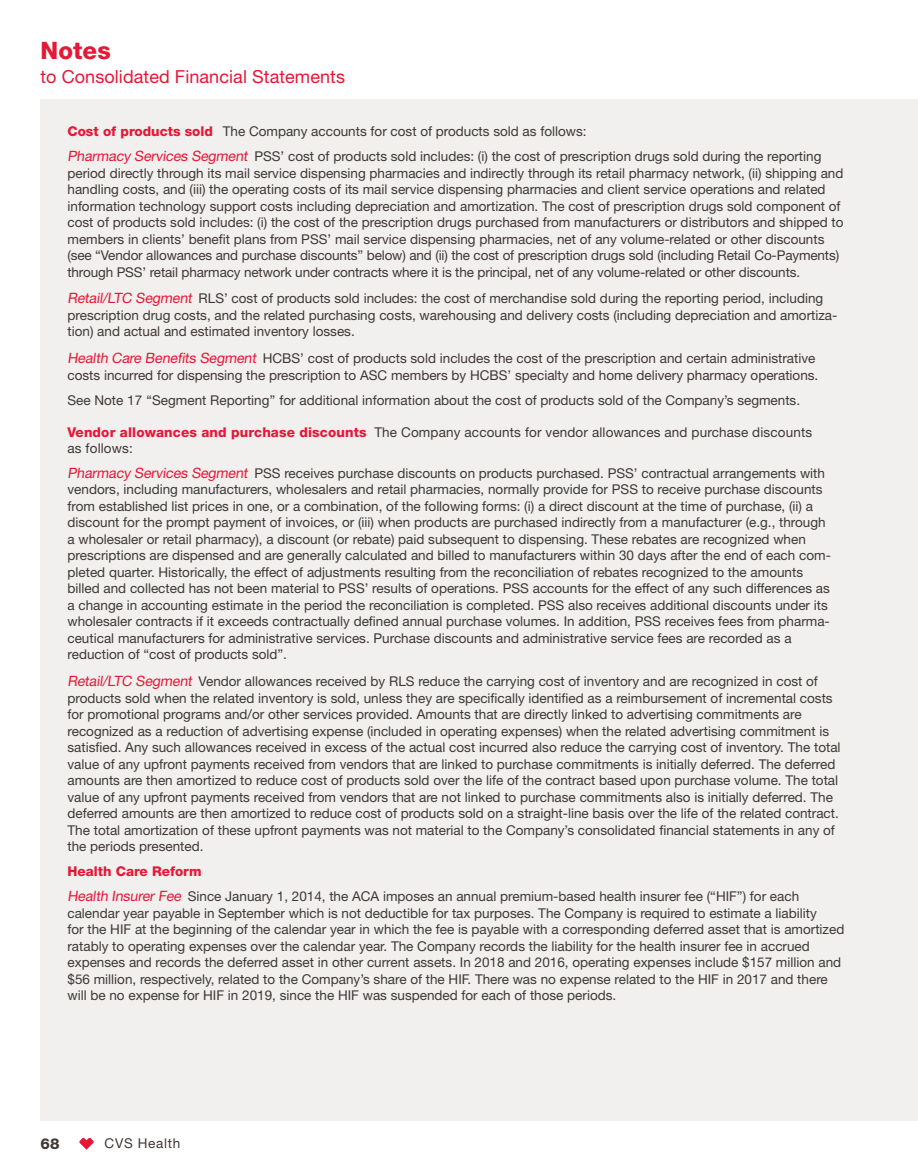
<style>
.page{position:relative;width:918px;height:1175px;background:#fff}
.page>*{position:absolute;margin:0;border:0;box-sizing:border-box;transform-origin:0 0}
.t1{font:800 24px "Helvetica Neue";letter-spacing:.005em;color:#e51836}
.t2{font:18px "Helvetica Neue";letter-spacing:.005em;color:#e51836}
.t3{font:800 15px "Helvetica Neue";color:#3e3835}
.Fin_Body_18{font:13.5px/16.5px "Helvetica Neue";color:#3e3835}
.Fin_Header_A_18{font:13.5px/16.5px "Helvetica Neue";letter-spacing:.01em;color:#3e3835}
.Subhead_A_bold_18{font:800 13.5px "Helvetica Neue";color:#e51836}
.Fin_Body_18-2{font:13.5px "Helvetica Neue";letter-spacing:.05em;color:#3e3835}
.s1{font-weight:800;color:#e51836}
.s2{font-size:14.25px;color:#e51836}
</style>
<div class="page">
<div style="left:40px;top:99px;width:878px;height:1021px;background:#f2efef"></div>
<svg style="left:79px;top:1137px;width:15px;height:12px"></svg>
<h1 class="t1" style="left:40px;top:36px;width:72px">Notes</h1>
<h2 class="t2" style="left:40px;top:66px;width:306px">to Consolidated Financial Statements</h2>
<p class="Fin_Header_A_18" style="left:68px;top:123px;width:521px"><span class="s1">Cost of products sold</span> The Company accounts for cost of products sold as follows:</p>
<p class="Fin_Body_18" style="left:68px;top:148px;width:777px"><span class="s2">Pharmacy Services Segment</span> PSS’ cost of products sold includes: (i) the cost of prescription drugs sold during the reporting period directly through its mail service dispensing pharmacies and indirectly through its retail pharmacy network, (ii) shipping and handling costs, and (iii) the operating costs of its mail service dispensing pharmacies and client service operations and related information technology support costs including depreciation and amortization. The cost of prescription drugs sold component of cost of products sold includes: (i) the cost of the prescription drugs purchased from manufacturers or distributors and shipped to members in clients’ benefit plans from PSS’ mail service dispensing pharmacies, net of any volume-related or other discounts (see “Vendor allowances and purchase discounts” below) and (ii) the cost of prescription drugs sold (including Retail Co-Payments) through PSS’ retail pharmacy network under contracts where it is the principal, net of any volume-related or other discounts.</p>
<p class="Fin_Body_18" style="left:68px;top:290px;width:771px"><span class="s2">Retail/LTC Segment</span> RLS’ cost of products sold includes: the cost of merchandise sold during the reporting period, including prescription drug costs, and the related purchasing costs, warehousing and delivery costs (including depreciation and amortiza&shy;tion) and actual and estimated inventory losses.</p>
<p class="Fin_Body_18" style="left:68px;top:350px;width:752px"><span class="s2">Health Care Benefits Segment</span> HCBS’ cost of products sold includes the cost of the prescription and certain administrative costs incurred for dispensing the prescription to ASC members by HCBS’ specialty and home delivery pharmacy operations.</p>
<p class="Fin_Body_18" style="left:68px;top:391px;width:734px">See Note 17 ‘‘Segment Reporting’’ for additional information about the cost of products sold of the Company’s segments.</p>
<p class="Fin_Header_A_18" style="left:68px;top:423px;width:746px"><span class="s1">Vendor allowances and purchase discounts</span> The Company accounts for vendor allowances and purchase discounts as follows:</p>
<p class="Fin_Body_18" style="left:68px;top:464px;width:765px"><span class="s2">Pharmacy Services Segment</span> PSS receives purchase discounts on products purchased. PSS’ contractual arrangements with vendors, including manufacturers, wholesalers and retail pharmacies, normally provide for PSS to receive purchase discounts from established list prices in one, or a combination, of the following forms: (i) a direct discount at the time of purchase, (ii) a discount for the prompt payment of invoices, or (iii) when products are purchased indirectly from a manufacturer (e.g., through a wholesaler or retail pharmacy), a discount (or rebate) paid subsequent to dispensing. These rebates are recognized when prescriptions are dispensed and are generally calculated and billed to manufacturers within 30 days after the end of each com&shy;pleted quarter. Historically, the effect of adjustments resulting from the reconciliation of rebates recognized to the amounts billed and collected has not been material to PSS’ results of operations. PSS accounts for the effect of any such differences as a change in accounting estimate in the period the reconciliation is completed. PSS also receives additional discounts under its wholesaler contracts if it exceeds contractually defined annual purchase volumes. In addition, PSS receives fees from pharma&shy;ceutical manufacturers for administrative services. Purchase discounts and administrative service fees are recorded as a reduction of “cost of products sold”.</p>
<p class="Fin_Body_18" style="left:68px;top:673px;width:775px"><span class="s2">Retail/LTC Segment</span> Vendor allowances received by RLS reduce the carrying cost of inventory and are recognized in cost of products sold when the related inventory is sold, unless they are specifically identified as a reimbursement of incremental costs for promotional programs and/or other services provided. Amounts that are directly linked to advertising commitments are recognized as a reduction of advertising expense (included in operating expenses) when the related advertising commitment is satisfied. Any such allowances received in excess of the actual cost incurred also reduce the carrying cost of inventory. The total value of any upfront payments received from vendors that are linked to purchase commitments is initially deferred. The deferred amounts are then amortized to reduce cost of products sold over the life of the contract based upon purchase volume. The total value of any upfront payments received from vendors that are not linked to purchase commitments also is initially deferred. The deferred amounts are then amortized to reduce cost of products sold on a straight-line basis over the life of the related contract.<br>The total amortization of these upfront payments was not material to the Company’s consolidated financial statements in any of the periods presented.</p>
<p class="Subhead_A_bold_18" style="left:68px;top:863px;width:136px">Health Care Reform</p>
<p class="Fin_Body_18" style="left:68px;top:887px;width:778px"><span class="s2">Health Insurer Fee</span> Since January 1, 2014, the ACA imposes an annual premium-based health insurer fee (“HIF”) for each calendar year payable in September which is not deductible for tax purposes. The Company is required to estimate a liability<br>for the HIF at the beginning of the calendar year in which the fee is payable with a corresponding deferred asset that is amortized ratably to operating expenses over the calendar year. The Company records the liability for the health insurer fee in accrued expenses and records the deferred asset in other current assets. In 2018 and 2016, operating expenses include $157 million and $56 million, respectively, related to the Company’s share of the HIF. There was no expense related to the HIF in 2017 and there will be no expense for HIF in 2019, since the HIF was suspended for each of those periods.</p>
<p class="t3" style="left:40px;top:1134px;width:21px">68</p>
<p class="Fin_Body_18-2" style="left:105px;top:1135px;width:77px">CVS Health</p>
</div>
